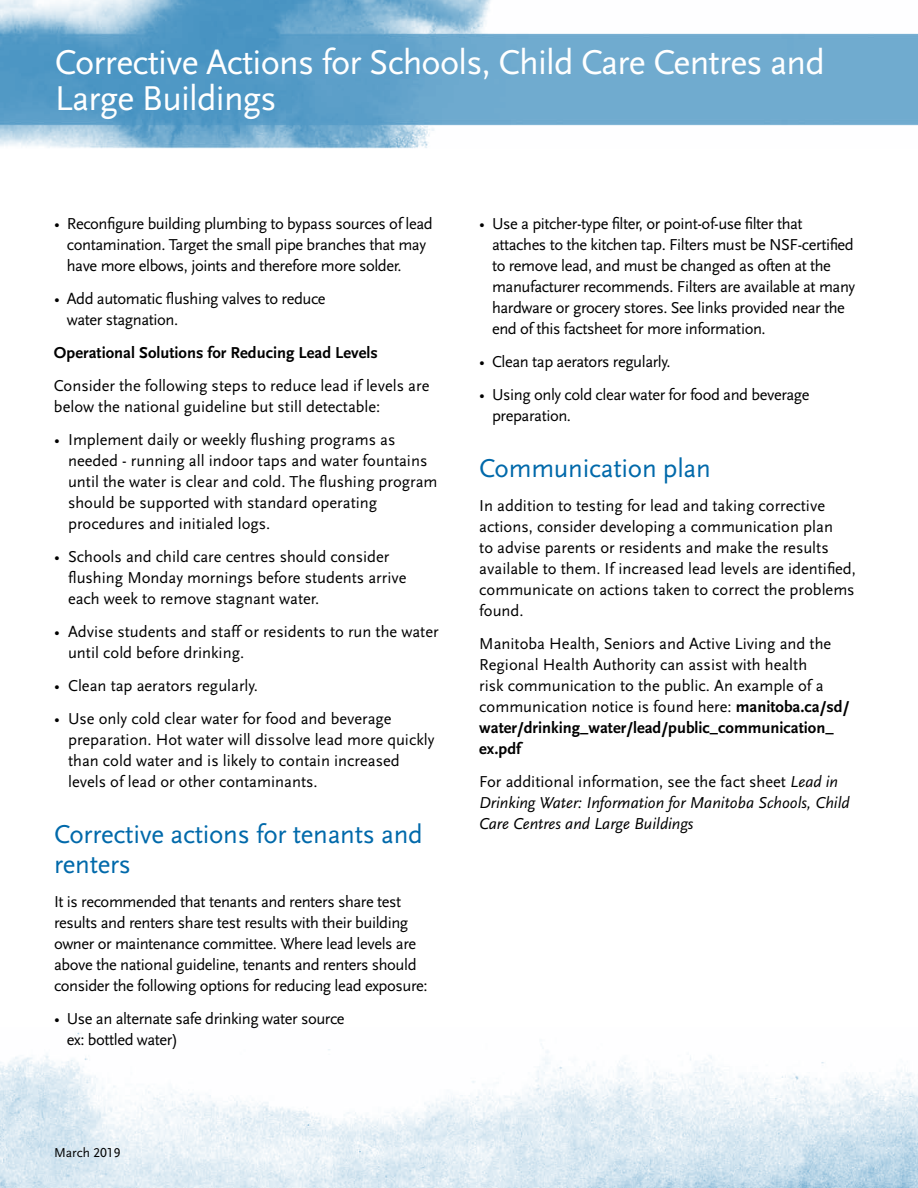
<style>
.page{position:relative;width:918px;height:1188px;background:#fff}
.page>*{position:absolute;margin:0;border:0;box-sizing:border-box;transform-origin:0 0}
.sub{font:36px/36px "Scala Sans LF";letter-spacing:-.02em;color:#fff}
.sub-2{font:27px/30px "Scala Sans LF";letter-spacing:-.01em;color:#0069aa}
.text{font:16.5px/21px "Scala Sans LF";color:#000}
.text-2{font:16.5px/21px "Scala Sans LF";letter-spacing:-.025em;color:#000}
.text-3{font:italic 16.5px/21px "Scala Sans LF";color:#000}
.text-4{font:700 16.5px/21px "Scala Sans LF";color:#000}
.text-5{font:13.5px "Scala Sans LF";color:#000}
.s1{font-weight:700}
.s2{font-style:normal}
</style>
<div class="page">
<img style="left:0;top:1032px;width:918px;height:156px">
<img style="left:0;top:0;width:918px;height:149px">
<p class="sub" style="left:55px;top:45px;width:772px">Corrective Actions for Schools, Child Care Centres and<br>Large Buildings</p>
<p class="text-2" style="left:67px;top:214px;width:368px;text-indent:-13px">• Reconfigure building plumbing to bypass sources of lead contamination. Target the small pipe branches that may have more elbows, joints and therefore more solder.</p>
<p class="text-2" style="left:67px;top:289px;width:260px;text-indent:-13px">• Add automatic flushing valves to reduce water stagnation.</p>
<p class="text-4" style="left:54px;top:343px;width:325px">Operational Solutions for Reducing Lead Levels</p>
<p class="text" style="left:54px;top:376px;width:377px">Consider the following steps to reduce lead if levels are below the national guideline but still detectable:</p>
<p class="text" style="left:68px;top:430px;width:371px;text-indent:-14px">• Implement daily or weekly flushing programs as needed - running all indoor taps and water fountains until the water is clear and cold. The flushing program should be supported with standard operating procedures and initialed logs.</p>
<p class="text" style="left:68px;top:547px;width:340px;text-indent:-14px">• Schools and child care centres should consider flushing Monday mornings before students arrive each week to remove stagnant water.</p>
<p class="text" style="left:68px;top:622px;width:372px;text-indent:-14px">• Advise students and staff or residents to run the water until cold before drinking.</p>
<p class="text" style="left:54px;top:676px;width:206px">• Clean tap aerators regularly.</p>
<p class="text" style="left:68px;top:709px;width:368px;text-indent:-14px">• Use only cold clear water for food and beverage preparation. Hot water will dissolve lead more quickly than cold water and is likely to contain increased levels of lead or other contaminants.</p>
<p class="sub-2" style="left:54px;top:819px;width:370px">Corrective actions for tenants and renters</p>
<p class="text-2" style="left:54px;top:892px;width:375px">It is recommended that tenants and renters share test results and renters share test results with their building owner or maintenance committee. Where lead levels are above the national guideline, tenants and renters should consider the following options for reducing lead exposure:</p>
<p class="text-2" style="left:67px;top:1009px;width:279px;text-indent:-13px">• Use an alternate safe drinking water source ex: bottled water)</p>
<p class="text-5" style="left:54px;top:1145px;width:68px">March 2019</p>
<p class="text-2" style="left:492px;top:214px;width:365px;text-indent:-13px">• Use a pitcher-type filter, or point-of-use filter that attaches to the kitchen tap. Filters must be NSF-certified to remove lead, and must be changed as often at the manufacturer recommends. Filters are available at many hardware or grocery stores. See links provided near the end of this factsheet for more information.</p>
<p class="text-2" style="left:479px;top:352px;width:193px">• Clean tap aerators regularly.</p>
<p class="text-2" style="left:492px;top:385px;width:319px;text-indent:-13px">• Using only cold clear water for food and beverage preparation.</p>
<p class="sub-2" style="left:479px;top:453px;width:233px">Communication plan</p>
<p class="text" style="left:479px;top:496px;width:378px">In addition to testing for lead and taking corrective actions, consider developing a communication plan<br>to advise parents or residents and make the results available to them. If increased lead levels are identified, communicate on actions taken to correct the problems found.</p>
<p class="text" style="left:479px;top:634px;width:372px">Manitoba Health, Seniors and Active Living and the Regional Health Authority can assist with health<br>risk communication to the public. An example of a communication notice is found here: <span class="s1">manitoba.ca/sd/</span></p>
<p class="text-4" style="left:479px;top:718px;width:356px">water/drinking_water/lead/public_communication_ ex.pdf</p>
<p class="text-3" style="left:479px;top:772px;width:372px"><span class="s2">For additional information, see the fact sheet</span> Lead in<br>Drinking Water: Information for Manitoba Schools, Child<br>Care Centres and Large Buildings</p>
</div>
